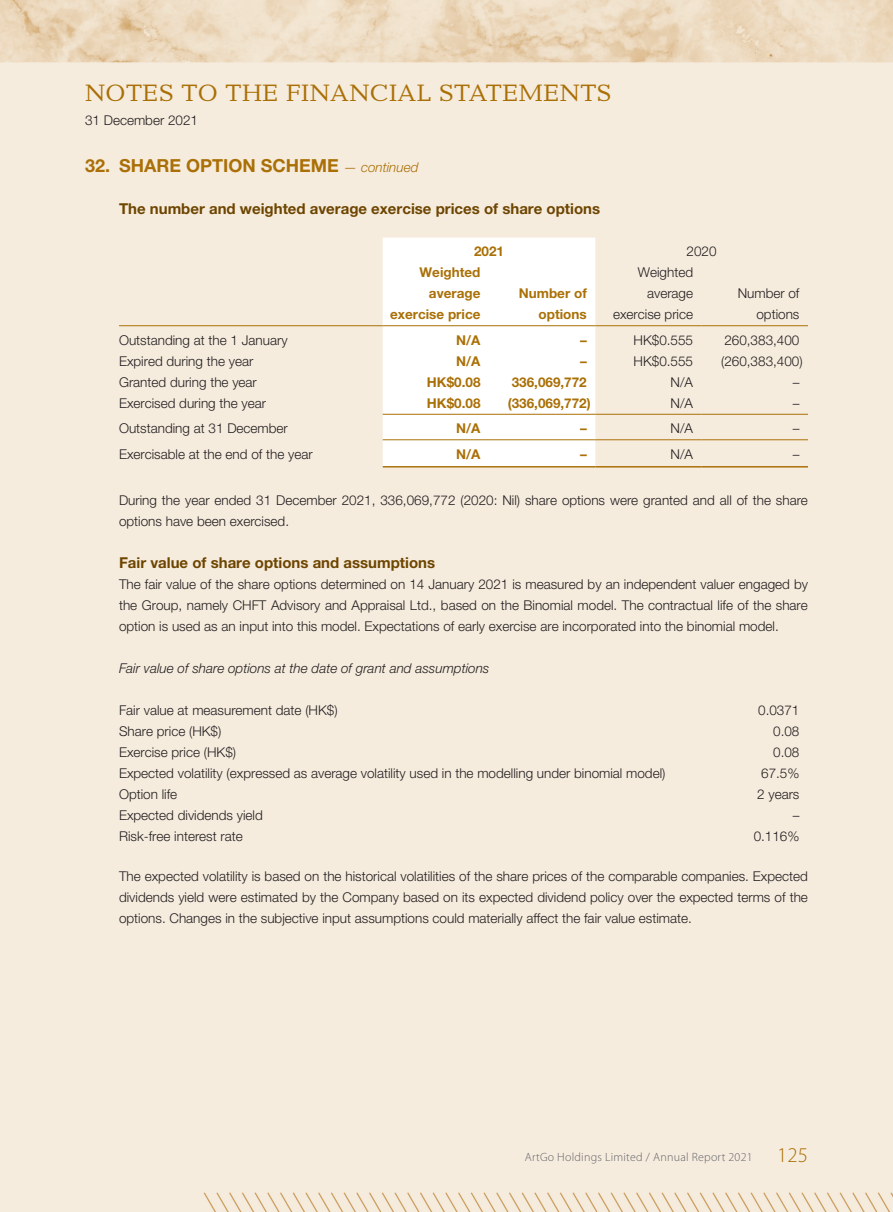
<style>
.page{position:relative;width:893px;height:1212px;background:#f6ecde}
.page>*{position:absolute;margin:0;border:0;box-sizing:border-box;transform-origin:0 0}
.t1{font:24px "Candida Std";letter-spacing:.02em;color:#aa7007}
._01_H1{font:700 18px "Helvetica Neue LT Std";color:#aa7007}
._02_H2{font:700 15px "Helvetica Neue LT Std";color:#6d4500}
._00_txt{font:300 13.5px/21px "Helvetica Neue LT Std";color:#231f20;text-align:justify}
._50_Table_txt{font:300 13.5px "Helvetica Neue LT Std";color:#231f20}
._50_Table_txt-2{font:700 13.5px "Helvetica Neue LT Std";color:#aa7007}
._03_H3{font:italic 300 13.5px "Helvetica Neue LT Std";color:#231f20}
.t2{font:300 12px "Myriad Pro";letter-spacing:.02em;color:#636366}
.s1{font-weight:300;font-style:italic;font-size:13.5px}
.s2{font-size:21px;color:#aa7007}
</style>
<div class="page">
<svg style="left:383px;top:238px;width:212px;height:228px"></svg>
<hr style="left:119px;top:325px;width:264px;height:1px;background:#aa7007">
<hr style="left:383px;top:325px;width:106px;height:1px;background:#aa7007">
<hr style="left:489px;top:325px;width:106px;height:1px;background:#aa7007">
<hr style="left:595px;top:325px;width:107px;height:1px;background:#aa7007">
<hr style="left:702px;top:325px;width:106px;height:1px;background:#aa7007">
<hr style="left:383px;top:414px;width:106px;height:1px;background:#aa7007">
<hr style="left:489px;top:414px;width:106px;height:1px;background:#aa7007">
<hr style="left:595px;top:414px;width:107px;height:1px;background:#aa7007">
<hr style="left:702px;top:414px;width:106px;height:1px;background:#aa7007">
<hr style="left:383px;top:439px;width:106px;height:1px;background:#aa7007">
<hr style="left:489px;top:439px;width:106px;height:1px;background:#aa7007">
<hr style="left:595px;top:439px;width:107px;height:1px;background:#aa7007">
<hr style="left:702px;top:439px;width:106px;height:1px;background:#aa7007">
<hr style="left:383px;top:466px;width:106px;height:1px;background:#aa7007">
<hr style="left:489px;top:466px;width:106px;height:1px;background:#aa7007">
<hr style="left:595px;top:466px;width:107px;height:1px;background:#aa7007">
<hr style="left:702px;top:466px;width:106px;height:1px;background:#aa7007">
<h1 class="t1" style="left:85px;top:79px;width:528px">NOTES TO THE FINANCIAL STATEMENTS</h1>
<p class="_00_txt" style="left:85px;top:109px;width:115px">31 December 2021</p>
<p class="_01_H1" style="left:85px;top:155px;width:335px">32. SHARE OPTION SCHEME <span class="s1">— continued</span></p>
<p class="_02_H2" style="left:119px;top:200px;width:483px">The number and weighted average exercise prices of share options</p>
<p class="_50_Table_txt-2" style="left:474px;top:243px;width:32px">2021</p>
<p class="_50_Table_txt" style="left:687px;top:243px;width:32px">2020</p>
<p class="_50_Table_txt-2" style="left:419px;top:264px;width:62px">Weighted</p>
<p class="_50_Table_txt-2" style="left:429px;top:285px;width:53px">average</p>
<p class="_50_Table_txt-2" style="left:390px;top:306px;width:92px">exercise price</p>
<p class="_50_Table_txt" style="left:638px;top:264px;width:57px">Weighted</p>
<p class="_50_Table_txt" style="left:647px;top:285px;width:48px">average</p>
<p class="_50_Table_txt" style="left:613px;top:306px;width:82px">exercise price</p>
<p class="_50_Table_txt-2" style="left:519px;top:285px;width:69px">Number of</p>
<p class="_50_Table_txt-2" style="left:539px;top:306px;width:50px">options</p>
<p class="_50_Table_txt" style="left:738px;top:285px;width:63px">Number of</p>
<p class="_50_Table_txt" style="left:756px;top:306px;width:44px">options</p>
<p class="_50_Table_txt" style="left:119px;top:332px;width:170px">Outstanding at the 1 January</p>
<p class="_50_Table_txt-2" style="left:456px;top:332px;width:26px">N/A</p>
<p class="_50_Table_txt-2" style="left:580px;top:332px;width:8px">–</p>
<p class="_50_Table_txt" style="left:634px;top:332px;width:61px">HK$0.555</p>
<p class="_50_Table_txt" style="left:724px;top:332px;width:77px">260,383,400</p>
<p class="_50_Table_txt" style="left:119px;top:353px;width:136px">Expired during the year</p>
<p class="_50_Table_txt-2" style="left:456px;top:353px;width:26px">N/A</p>
<p class="_50_Table_txt-2" style="left:580px;top:353px;width:8px">–</p>
<p class="_50_Table_txt" style="left:634px;top:353px;width:61px">HK$0.555</p>
<p class="_50_Table_txt" style="left:721px;top:353px;width:83px">(260,383,400)</p>
<p class="_50_Table_txt" style="left:119px;top:374px;width:139px">Granted during the year</p>
<p class="_50_Table_txt-2" style="left:427px;top:374px;width:55px">HK$0.08</p>
<p class="_50_Table_txt-2" style="left:512px;top:374px;width:77px">336,069,772</p>
<p class="_50_Table_txt" style="left:671px;top:374px;width:24px">N/A</p>
<p class="_50_Table_txt" style="left:793px;top:374px;width:8px">–</p>
<p class="_50_Table_txt" style="left:119px;top:395px;width:149px">Exercised during the year</p>
<p class="_50_Table_txt-2" style="left:427px;top:395px;width:55px">HK$0.08</p>
<p class="_50_Table_txt-2" style="left:508px;top:395px;width:85px">(336,069,772)</p>
<p class="_50_Table_txt" style="left:671px;top:395px;width:24px">N/A</p>
<p class="_50_Table_txt" style="left:793px;top:395px;width:8px">–</p>
<p class="_50_Table_txt" style="left:119px;top:420px;width:170px">Outstanding at 31 December</p>
<p class="_50_Table_txt-2" style="left:456px;top:420px;width:26px">N/A</p>
<p class="_50_Table_txt-2" style="left:580px;top:420px;width:8px">–</p>
<p class="_50_Table_txt" style="left:671px;top:420px;width:24px">N/A</p>
<p class="_50_Table_txt" style="left:793px;top:420px;width:8px">–</p>
<p class="_50_Table_txt" style="left:119px;top:446px;width:195px">Exercisable at the end of the year</p>
<p class="_50_Table_txt-2" style="left:456px;top:446px;width:26px">N/A</p>
<p class="_50_Table_txt-2" style="left:580px;top:446px;width:8px">–</p>
<p class="_50_Table_txt" style="left:671px;top:446px;width:24px">N/A</p>
<p class="_50_Table_txt" style="left:793px;top:446px;width:8px">–</p>
<p class="_00_txt" style="left:119px;top:489px;width:690px">During the year ended 31 December 2021, 336,069,772 (2020: Nil) share options were granted and all of the share options have been exercised.</p>
<p class="_02_H2" style="left:119px;top:553px;width:318px">Fair value of share options and assumptions</p>
<p class="_00_txt" style="left:119px;top:573px;width:690px">The fair value of the share options determined on 14 January 2021 is measured by an independent valuer engaged by the Group, namely CHFT Advisory and Appraisal Ltd., based on the Binomial model. The contractual life of the share option is used as an input into this model. Expectations of early exercise are incorporated into the binomial model.</p>
<p class="_03_H3" style="left:119px;top:660px;width:372px">Fair value of share options at the date of grant and assumptions</p>
<p class="_50_Table_txt" style="left:119px;top:702px;width:220px">Fair value at measurement date (HK$)</p>
<p class="_50_Table_txt" style="left:758px;top:702px;width:43px">0.0371</p>
<p class="_50_Table_txt" style="left:119px;top:723px;width:104px">Share price (HK$)</p>
<p class="_50_Table_txt" style="left:773px;top:723px;width:28px">0.08</p>
<p class="_50_Table_txt" style="left:119px;top:744px;width:119px">Exercise price (HK$)</p>
<p class="_50_Table_txt" style="left:773px;top:744px;width:28px">0.08</p>
<p class="_50_Table_txt" style="left:119px;top:765px;width:548px">Expected volatility (expressed as average volatility used in the modelling under binomial model)</p>
<p class="_50_Table_txt" style="left:761px;top:765px;width:40px">67.5%</p>
<p class="_50_Table_txt" style="left:119px;top:786px;width:60px">Option life</p>
<p class="_50_Table_txt" style="left:757px;top:786px;width:44px">2 years</p>
<p class="_50_Table_txt" style="left:119px;top:807px;width:145px">Expected dividends yield</p>
<p class="_50_Table_txt" style="left:793px;top:807px;width:8px">–</p>
<p class="_50_Table_txt" style="left:119px;top:828px;width:125px">Risk-free interest rate</p>
<p class="_50_Table_txt" style="left:754px;top:828px;width:47px">0.116%</p>
<p class="_00_txt" style="left:119px;top:865px;width:690px">The expected volatility is based on the historical volatilities of the share prices of the comparable companies. Expected dividends yield were estimated by the Company based on its expected dividend policy over the expected terms of the options. Changes in the subjective input assumptions could materially affect the fair value estimate.</p>
<p class="t2" style="left:525px;top:1150px;width:285px">ArtGo Holdings Limited / Annual Report 2021 <span class="s2">125</span></p>
</div>
